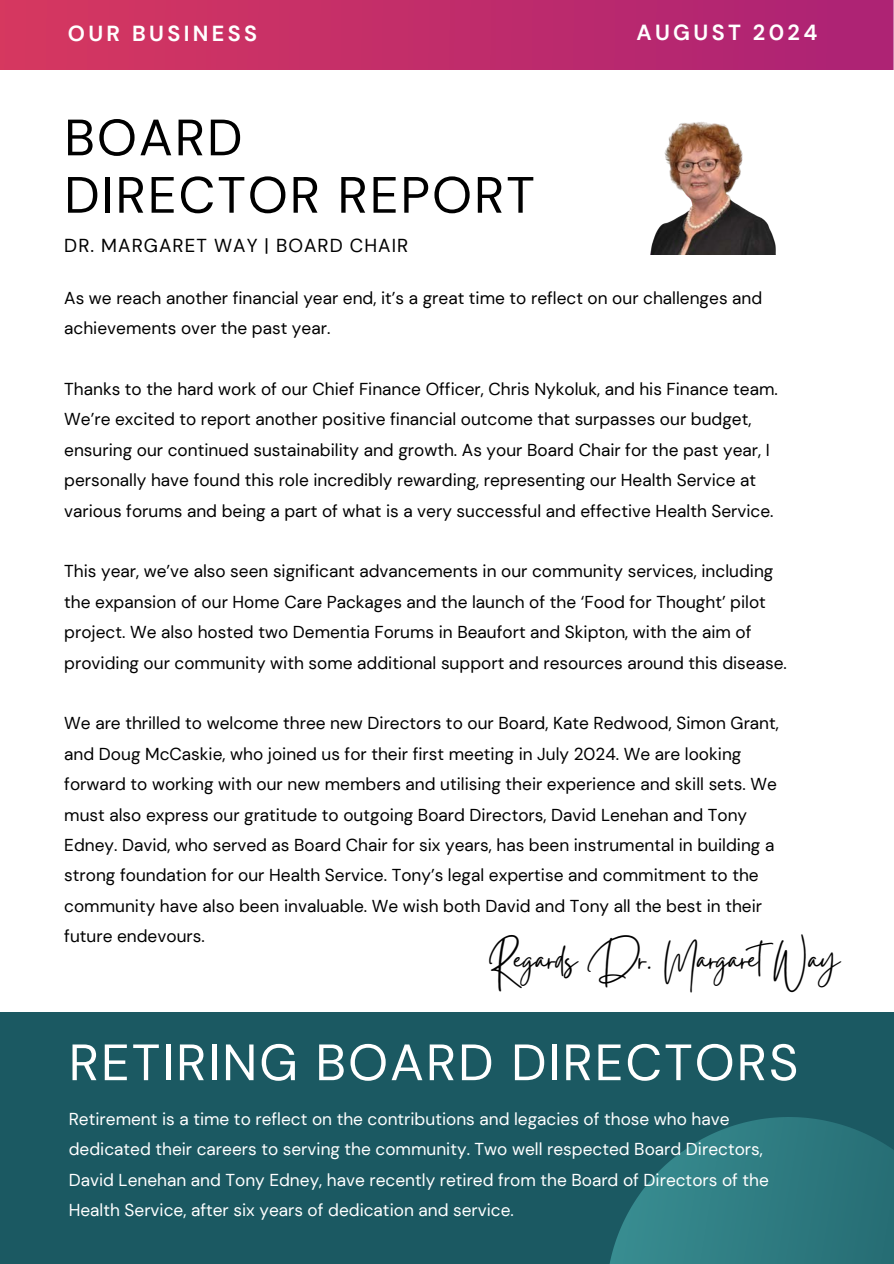
<style>
.page{position:relative;width:894px;height:1264px;background:#fff}
.page>*{position:absolute;margin:0;border:0;box-sizing:border-box;transform-origin:0 0}
.t1{font:51px "DM Sans";letter-spacing:.04em;color:#fff}
.t2{font:51px/57.3px "DM Sans";letter-spacing:.04em;color:#000}
.t3{font:42.75px "Gistesy";letter-spacing:.005em;color:#000}
.t4{font:700 21.75px "DM Sans";letter-spacing:.155em;color:#fff}
.t5{font:18.75px "DM Sans";letter-spacing:.055em;color:#000}
.t6{font:17.25px/30.3px "DM Sans";color:#000}
.t7{font:17.25px/30.3px "DM Sans";color:#fff}
</style>
<div class="page">
<svg style="left:0;top:0;width:893px;height:70px;background:#c02c6a"></svg>
<img style="left:650px;top:122px;width:126px;height:133px">
<div style="left:0;top:1012px;width:893px;height:251px;background:#1b5962"></div>
<svg style="left:610px;top:1117px;width:283px;height:146px;fill:#2d797f"></svg>
<p class="t4" style="left:68px;top:19px;width:191px">OUR BUSINESS</p>
<p class="t4" style="left:636px;top:18px;width:182px">AUGUST 2024</p>
<p class="t2" style="left:64px;top:109px;width:472px">BOARD<br>DIRECTOR REPORT</p>
<p class="t5" style="left:64px;top:234px;width:345px">DR. MARGARET WAY | BOARD CHAIR</p>
<p class="t6" style="left:64px;top:283px;width:699px">As we reach another financial year end, it’s a great time to reflect on our challenges and achievements over the past year.</p>
<h4 class="t6" style="left:64px;top:374px;width:715px">Thanks to the hard work of our Chief Finance Officer, Chris Nykoluk, and his Finance team.<br>We’re excited to report another positive financial outcome that surpasses our budget, ensuring our continued sustainability and growth. As your Board Chair for the past year, I</h4>
<p class="t6" style="left:64px;top:465px;width:710px">personally have found this role incredibly rewarding, representing our Health Service at various forums and being a part of what is a very successful and effective Health Service.</p>
<p class="t6" style="left:64px;top:556px;width:724px">This year, we’ve also seen significant advancements in our community services, including the expansion of our Home Care Packages and the launch of the ‘Food for Thought’ pilot project. We also hosted two Dementia Forums in Beaufort and Skipton, with the aim of providing our community with some additional support and resources around this disease.</p>
<p class="t6" style="left:64px;top:708px;width:716px">We are thrilled to welcome three new Directors to our Board, Kate Redwood, Simon Grant, and Doug McCaskie, who joined us for their first meeting in July 2024. We are looking forward to working with our new members and utilising their experience and skill sets. We must also express our gratitude to outgoing Board Directors, David Lenehan and Tony Edney. David, who served as Board Chair for six years, has been instrumental in building a strong foundation for our Health Service. Tony’s legal expertise and commitment to the community have also been invaluable. We wish both David and Tony all the best in their future endevours.</p>
<p class="t3" style="left:487px;top:929px;width:354px">Regards Dr. MargaretWay</p>
<h1 class="t1" style="left:69px;top:1029px;width:731px">RETIRING BOARD DIRECTORS</h1>
<h2 class="t7" style="left:69px;top:1104px;width:701px">Retirement is a time to reflect on the contributions and legacies of those who have dedicated their careers to serving the community. Two well respected Board Directors, David Lenehan and Tony Edney, have recently retired from the Board of Directors of the Health Service, after six years of dedication and service.</h2>
</div>
